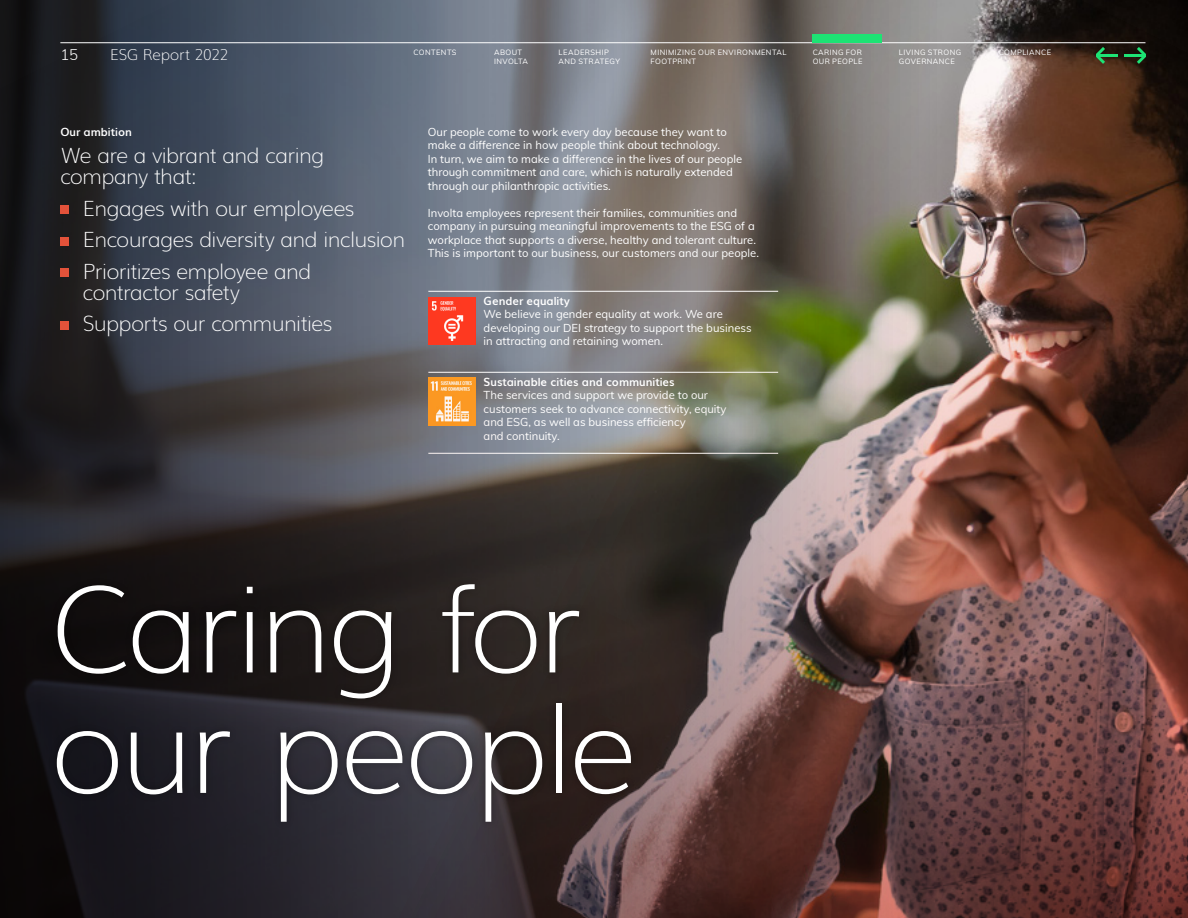
<style>
.page{position:relative;width:1188px;height:918px;background:#fff}
.page>*{position:absolute;margin:0;border:0;box-sizing:border-box;transform-origin:0 0}
.t1{font:200 120.45px/120.4px "Muli";letter-spacing:-.035em;color:#fff}
.Page_intro_14_14{font:200 21px/21px "Muli";letter-spacing:-.025em;color:#fff}
.t2{font:200 15px "Muli";letter-spacing:-.01em;color:#fff}
.t3{font:300 15px "Muli";color:#fff}
.Body_copy{font:11.25px/13.5px "Muli";color:#fff}
.Subheading{font:700 11.25px "Muli";color:#fff}
.t4{font:7.5px/9px "Muli";letter-spacing:.055em;color:#fff}
</style>
<div class="page">
<img style="left:893px;top:0;width:295px;height:918px">
<img style="left:0;top:0;width:893px;height:918px">
<div style="left:60px;top:206px;width:9px;height:8px;background:#e3523a"></div>
<div style="left:60px;top:237px;width:9px;height:9px;background:#e3523a"></div>
<div style="left:60px;top:269px;width:9px;height:8px;background:#e3523a"></div>
<div style="left:60px;top:321px;width:9px;height:9px;background:#e3523a"></div>
<div style="left:49px;top:577px;width:590px;height:253px;background:#000;opacity:.3"></div>
<hr style="left:60px;top:42px;width:1085px;height:1px;background:#fff">
<hr style="left:1125px;top:54px;width:21px;height:3px;background:#1de374">
<svg style="left:1137px;top:47px;width:9px;height:17px"></svg>
<hr style="left:1096px;top:54px;width:21px;height:3px;background:#1de374">
<svg style="left:1096px;top:47px;width:9px;height:17px"></svg>
<div style="left:813px;top:34px;width:69px;height:9px;background:#1de374"></div>
<h3 class="t3" style="left:60px;top:44px;width:19px">15</h3>
<h3 class="t2" style="left:110px;top:43px;width:120px">ESG Report 2022</h3>
<p class="t4" style="left:494px;top:47px;width:35px">ABOUT<br>INVOLTA</p>
<p class="t4" style="left:414px;top:47px;width:45px">CONTENTS</p>
<p class="t4" style="left:559px;top:47px;width:63px">LEADERSHIP<br>AND STRATEGY</p>
<p class="t4" style="left:651px;top:47px;width:137px">MINIMIZING OUR ENVIRONMENTAL<br>FOOTPRINT</p>
<p class="t4" style="left:813px;top:47px;width:51px">CARING FOR<br>OUR PEOPLE</p>
<p class="t4" style="left:899px;top:47px;width:64px">LIVING STRONG<br>GOVERNANCE</p>
<p class="t4" style="left:999px;top:47px;width:54px">COMPLIANCE</p>
<p class="Subheading" style="left:60px;top:122px;width:73px">Our ambition</p>
<p class="Page_intro_14_14" style="left:60px;top:144px;width:266px">We are a vibrant and caring company that:</p>
<p class="Page_intro_14_14" style="left:83px;top:196px;width:273px">Engages with our employees</p>
<p class="Page_intro_14_14" style="left:83px;top:228px;width:324px">Encourages diversity and inclusion</p>
<p class="Page_intro_14_14" style="left:83px;top:259px;width:230px">Prioritizes employee and contractor safety</p>
<p class="Page_intro_14_14" style="left:83px;top:312px;width:251px">Supports our communities</p>
<p class="Body_copy" style="left:428px;top:124px;width:316px">Our people come to work every day because they want to make a difference in how people think about technology.<br>In turn, we aim to make a difference in the lives of our people through commitment and care, which is naturally extended through our philanthropic activities.</p>
<p class="Body_copy" style="left:428px;top:205px;width:333px">Involta employees represent their families, communities and company in pursuing meaningful improvements to the ESG of a workplace that supports a diverse, healthy and tolerant culture.<br>This is important to our business, our customers and our people.</p>
<p class="Subheading" style="left:484px;top:292px;width:88px">Gender equality</p>
<p class="Body_copy" style="left:484px;top:307px;width:270px">We believe in gender equality at work. We are developing our DEI strategy to support the business in attracting and retaining women.</p>
<p class="Subheading" style="left:484px;top:373px;width:193px">Sustainable cities and communities</p>
<p class="Body_copy" style="left:484px;top:388px;width:244px">The services and support we provide to our customers seek to advance connectivity, equity and ESG, as well as business efficiency<br>and continuity.</p>
<p class="t1" style="left:51px;top:560px;width:586px">Caring for our people</p>
</div>
